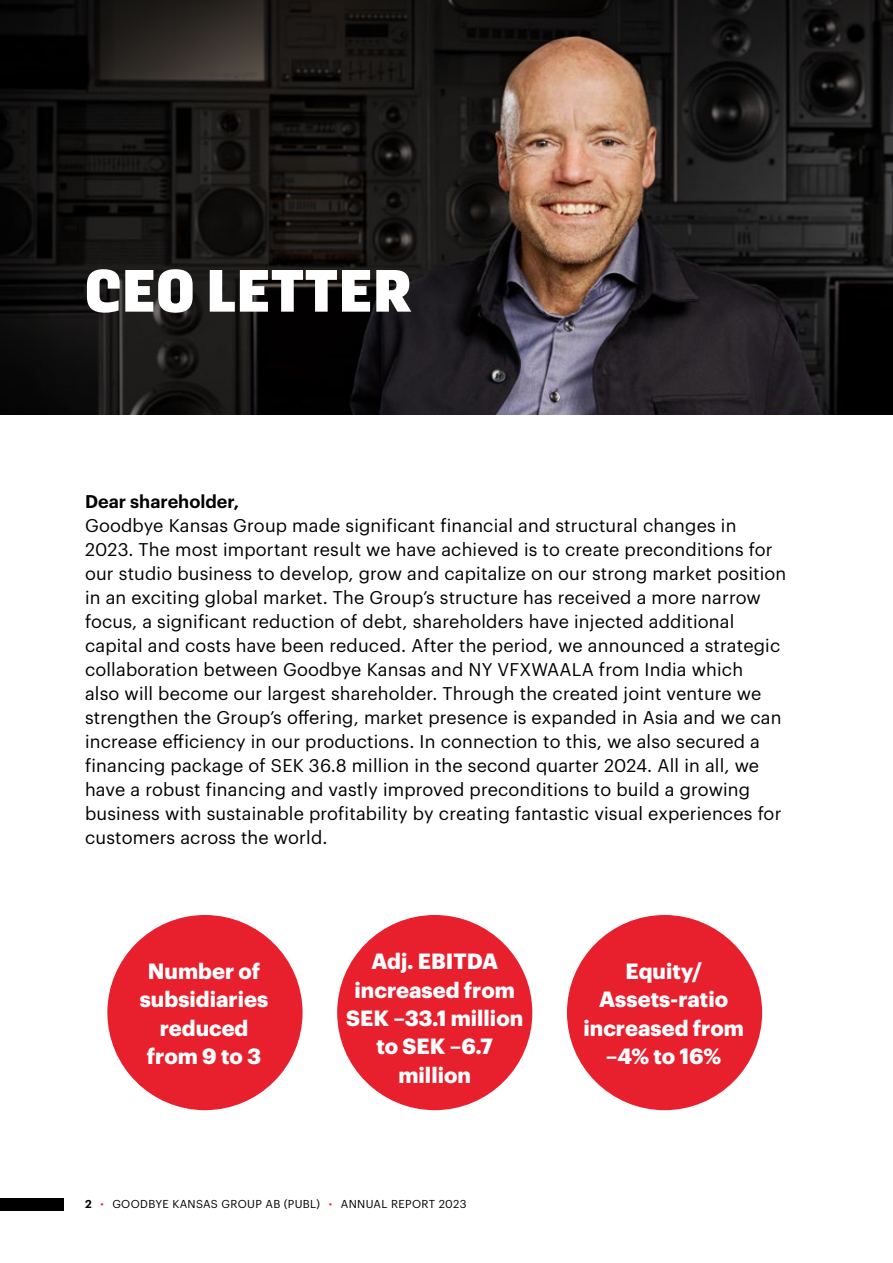
<style>
.page{position:relative;width:893px;height:1263px;background:#fff}
.page>*{position:absolute;margin:0;border:0;box-sizing:border-box;transform-origin:0 0}
.t1{font:900 60px "Kawak";letter-spacing:.025em;color:#fff}
.t2{font:700 21.6px/28.3px "Graphik";color:#fff;text-align:center}
.t3{font:18px/24px "Graphik";letter-spacing:.01em;color:#000}
.t4{font:600 18px "Graphik";color:#000}
.t5{font:11.25px "Graphik";letter-spacing:.03em;color:#000}
.s1{font-weight:600}
.s2{font-weight:700;color:#e8202e}
</style>
<div class="page">
<div style="left:0;top:1198px;width:64px;height:13px;background:#000"></div>
<img style="left:0;top:0;width:893px;height:415px">
<div style="left:107px;top:915px;width:196px;height:195px;background:#e8202e;border-radius:50%"></div>
<div style="left:567px;top:915px;width:195px;height:195px;background:#e8202e;border-radius:50%"></div>
<div style="left:337px;top:915px;width:195px;height:195px;background:#e8202e;border-radius:50%"></div>
<h1 class="t1" style="left:85px;top:254px;width:327px">CEO LETTER</h1>
<p class="t4" style="left:85px;top:488px;width:156px">Dear shareholder,</p>
<p class="t3" style="left:85px;top:512px;width:703px">Goodbye Kansas Group made significant financial and structural changes in 2023. The most important result we have achieved is to create preconditions for our studio business to develop, grow and capitalize on our strong market position in an exciting global market. The Group’s structure has received a more narrow focus, a significant reduction of debt, shareholders have injected additional capital and costs have been reduced. After the period, we announced a strategic collaboration between Goodbye Kansas and NY VFXWAALA from India which<br>also will become our largest shareholder. Through the created joint venture we strengthen the Group’s offering, market presence is expanded in Asia and we can increase efficiency in our productions. In connection to this, we also secured a financing package of SEK 36.8 million in the second quarter 2024. All in all, we have a robust financing and vastly improved preconditions to build a growing business with sustainable profitability by creating fantastic visual experiences for customers across the world.</p>
<p class="t2" style="left:346px;top:945px;width:178px">Adj. EBITDA increased from<br>SEK –33.1 million to SEK –6.7 million</p>
<p class="t2" style="left:140px;top:955px;width:130px">Number of subsidiaries reduced from 9 to 3</p>
<p class="t2" style="left:583px;top:955px;width:162px">Equity/<br>Assets-ratio increased from –4% to 16%</p>
<p class="t5" style="left:85px;top:1196px;width:383px"><span class="s1">2</span> <span class="s2">·</span> GOODBYE KANSAS GROUP AB (PUBL) <span class="s2">·</span> ANNUAL REPORT 2023</p>
</div>
